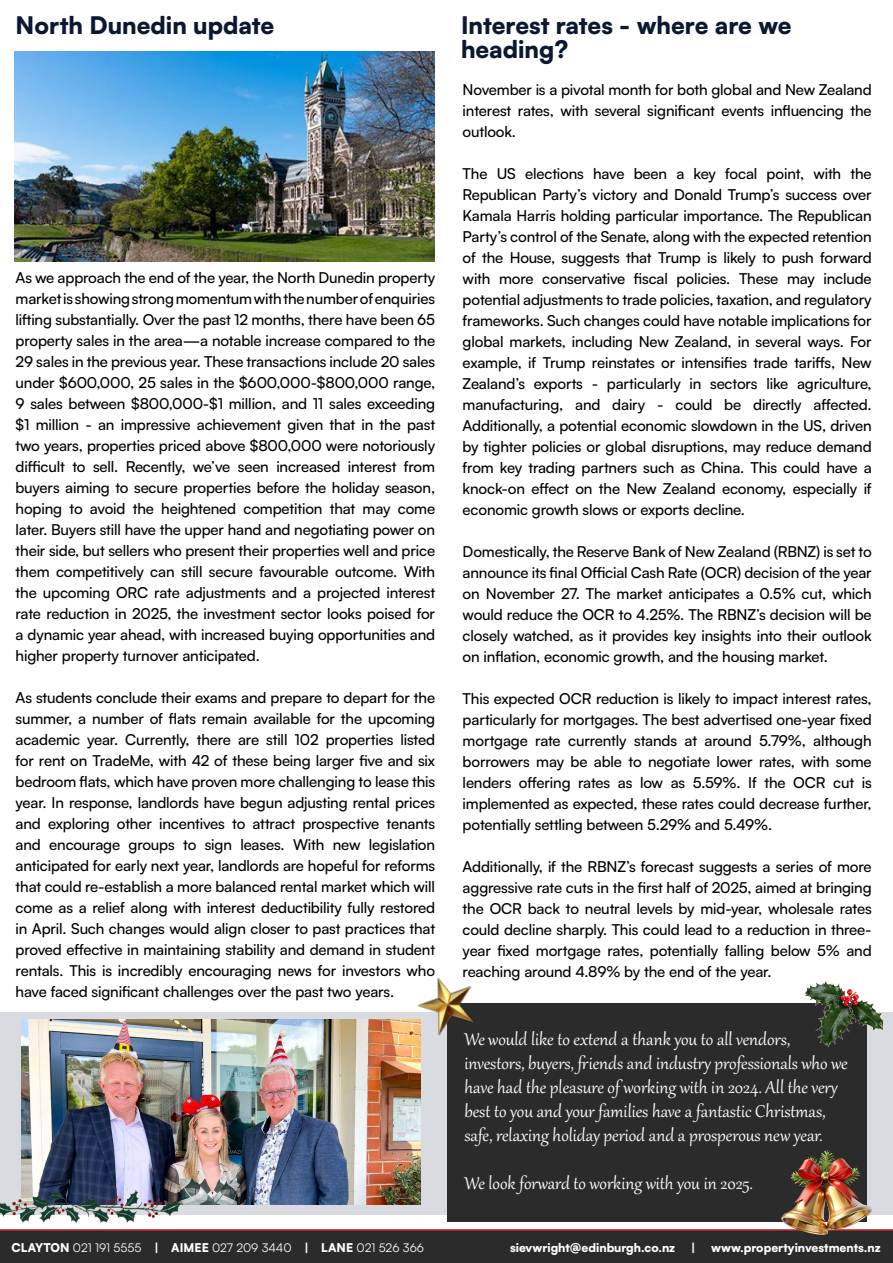
<style>
.page{position:relative;width:893px;height:1263px;background:#fff}
.page>*{position:absolute;margin:0;border:0;box-sizing:border-box;transform-origin:0 0}
.t1{font:900 24px/24px "Satoshi";color:#0c1832}
.t2{font:21px/24px "Gabriola";color:#fff}
.t3{font:500 15px/21px "Satoshi";letter-spacing:-.01em;color:#000;text-align:justify}
.t4{font:900 12px "Satoshi";color:#fff}
.t5{font:12px "Satoshi";color:#fff}
.s1{font-weight:900}
</style>
<div class="page">
<div style="left:0;top:1230px;width:893px;height:33px;background:#2b2b2b"></div>
<hr style="left:0;top:1229px;width:893px;height:2px;background:#d2232a">
<img style="left:14px;top:51px;width:420px;height:210px">
<div style="left:0;top:1012px;width:893px;height:202px;background:#dadbe0"></div>
<div style="left:448px;top:1004px;width:419px;height:218px;background:#2b2b2b"></div>
<img style="left:22px;top:1020px;width:399px;height:185px">
<img style="left:776px;top:980px;width:108px;height:67px">
<img style="left:777px;top:1150px;width:97px;height:85px">
<img style="left:408px;top:978px;width:79px;height:65px">
<img style="left:0;top:1172px;width:188px;height:51px">
<h1 class="t1" style="left:16px;top:12px;width:260px">North Dunedin update</h1>
<p class="t3" style="left:16px;top:266px;width:421px">As we approach the end of the year, the North Dunedin property market is showing strong momentum with the number of enquiries lifting substantially. Over the past 12 months, there have been 65 property sales in the area—a notable increase compared to the 29 sales in the previous year. These transactions include 20 sales under $600,000, 25 sales in the $600,000-$800,000 range, 9 sales between $800,000-$1 million, and 11 sales exceeding $1 million - an impressive achievement given that in the past two years, properties priced above $800,000 were notoriously difficult to sell. Recently, we’ve seen increased interest from buyers aiming to secure properties before the holiday season, hoping to avoid the heightened competition that may come later. Buyers still have the upper hand and negotiating power on their side, but sellers who present their properties well and price them competitively can still secure favourable outcome. With the upcoming ORC rate adjustments and a projected interest rate reduction in 2025, the investment sector looks poised for a dynamic year ahead, with increased buying opportunities and higher property turnover anticipated.</p>
<p class="t3" style="left:16px;top:686px;width:421px">As students conclude their exams and prepare to depart for the summer, a number of flats remain available for the upcoming academic year. Currently, there are still 102 properties listed for rent on TradeMe, with 42 of these being larger five and six bedroom flats, which have proven more challenging to lease this year. In response, landlords have begun adjusting rental prices and exploring other incentives to attract prospective tenants and encourage groups to sign leases. With new legislation anticipated for early next year, landlords are hopeful for reforms that could re-establish a more balanced rental market which will come as a relief along with interest deductibility fully restored in April. Such changes would align closer to past practices that proved effective in maintaining stability and demand in student rentals. This is incredibly encouraging news for investors who have faced significant challenges over the past two years.</p>
<h1 class="t1" style="left:461px;top:11px;width:332px">Interest rates - where are we heading?</h1>
<p class="t3" style="left:463px;top:79px;width:411px">November is a pivotal month for both global and New Zealand interest rates, with several significant events influencing the outlook.</p>
<p class="t3" style="left:463px;top:163px;width:411px">The US elections have been a key focal point, with the Republican Party’s victory and Donald Trump’s success over Kamala Harris holding particular importance. The Republican Party’s control of the Senate, along with the expected retention of the House, suggests that Trump is likely to push forward with more conservative fiscal policies. These may include potential adjustments to trade policies, taxation, and regulatory frameworks. Such changes could have notable implications for global markets, including New Zealand, in several ways. For example, if Trump reinstates or intensifies trade tariffs, New Zealand’s exports - particularly in sectors like agriculture, manufacturing, and dairy - could be directly affected.<br>Additionally, a potential economic slowdown in the US, driven by tighter policies or global disruptions, may reduce demand from key trading partners such as China. This could have a knock-on effect on the New Zealand economy, especially if economic growth slows or exports decline.</p>
<p class="t3" style="left:463px;top:541px;width:411px">Domestically, the Reserve Bank of New Zealand (RBNZ) is set to announce its final Official Cash Rate (OCR) decision of the year on November 27. The market anticipates a 0.5% cut, which would reduce the OCR to 4.25%. The RBNZ’s decision will be closely watched, as it provides key insights into their outlook on inflation, economic growth, and the housing market.</p>
<p class="t3" style="left:463px;top:688px;width:411px">This expected OCR reduction is likely to impact interest rates, particularly for mortgages. The best advertised one-year fixed mortgage rate currently stands at around 5.79%, although borrowers may be able to negotiate lower rates, with some lenders offering rates as low as 5.59%. If the OCR cut is implemented as expected, these rates could decrease further, potentially settling between 5.29% and 5.49%.</p>
<p class="t3" style="left:463px;top:856px;width:411px">Additionally, if the RBNZ’s forecast suggests a series of more aggressive rate cuts in the first half of 2025, aimed at bringing the OCR back to neutral levels by mid-year, wholesale rates could decline sharply. This could lead to a reduction in three&shy;year fixed mortgage rates, potentially falling below 5% and reaching around 4.89% by the end of the year.</p>
<p class="t2" style="left:464px;top:1026px;width:385px">We would like to extend a thank you to all vendors, investors, buyers, friends and industry professionals who we have had the pleasure of working with in 2024. All the very best to you and your families have a fantastic Christmas, safe, relaxing holiday period and a prosperous new year.</p>
<h2 class="t2" style="left:464px;top:1170px;width:290px">We look forward to working with you in 2025.</h2>
<p class="t5" style="left:12px;top:1239px;width:414px"><span class="s1">CLAYTON</span> 021 191 5555 <span class="s1">| AIMEE</span> 027 209 3440 <span class="s1">| LANE</span> 021 526 366</p>
<p class="t4" style="left:510px;top:1238px;width:167px">sievwright@edinburgh.co.nz</p>
<p class="t4" style="left:691px;top:1238px;width:6px">|</p>
<p class="t4" style="left:711px;top:1238px;width:171px">www.propertyinvestments.nz</p>
</div>
